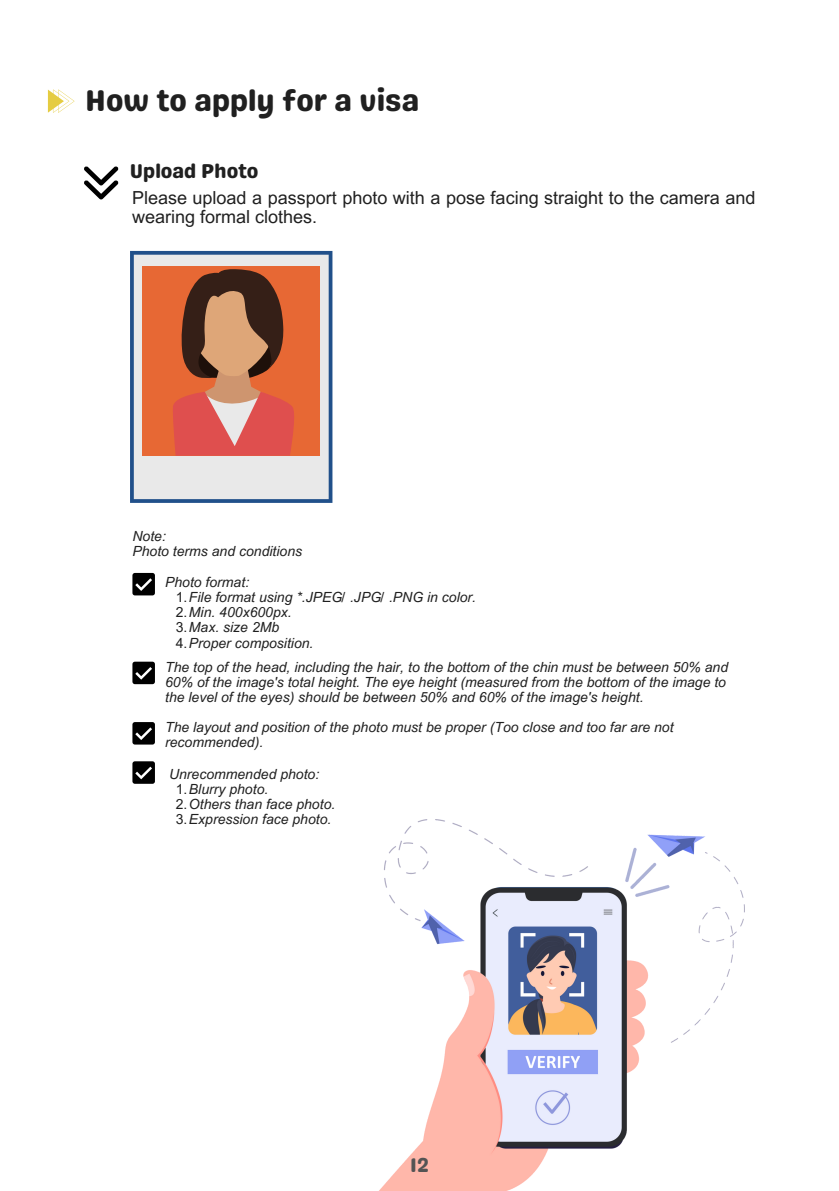
<style>
.page{position:relative;width:839px;height:1191px;background:#fff}
.page>*{position:absolute;margin:0;border:0;box-sizing:border-box;transform-origin:0 0}
.t1{font:30px "Genty Sans";color:#202020}
.t2{font:20px "Genty Sans";color:#202020}
.t3{font:20px "Genty Sans";color:#545454}
.t4{font:18px/19.6px "Arial MT Pro";color:#202020}
.t5{font:italic 14px/15.2px "Arial MT Pro";color:#202020}
.s1{font-style:normal}
</style>
<div class="page">
<svg style="left:130px;top:251px;width:202px;height:252px;background:#c1cad6"></svg>
<div style="left:142px;top:266px;width:178px;height:190px;background:#e76834"></div>
<svg style="left:173px;top:269px;width:121px;height:187px"></svg>
<svg style="left:132px;top:573px;width:23px;height:22px"></svg>
<svg style="left:132px;top:662px;width:23px;height:22px"></svg>
<svg style="left:132px;top:722px;width:23px;height:23px"></svg>
<svg style="left:132px;top:761px;width:23px;height:23px"></svg>
<img style="left:379px;top:819px;width:365px;height:372px">
<svg style="left:84px;top:166px;width:34px;height:33px"></svg>
<svg style="left:48px;top:90px;width:26px;height:22px"></svg>
<p class="t1" style="left:85px;top:82px;width:335px">How to apply for a visa</p>
<p class="t2" style="left:130px;top:159px;width:130px">Upload Photo</p>
<p class="t4" style="left:132px;top:190px;width:625px">Please upload a passport photo with a pose facing straight to the camera and wearing formal clothes.</p>
<p class="t5" style="left:132px;top:530px;width:35px">Note:</p>
<p class="t5" style="left:132px;top:545px;width:171px">Photo terms and conditions</p>
<p class="t5" style="left:165px;top:576px;width:86px">Photo format:</p>
<p class="t5" style="left:176px;top:591px;width:302px"><span class="s1">1.</span>File format using *.JPEG/ .JPG/ .PNG in color.</p>
<p class="t5" style="left:176px;top:607px;width:117px"><span class="s1">2.</span>Min. 400x600px.</p>
<p class="t5" style="left:176px;top:622px;width:105px"><span class="s1">3.</span>Max. size 2Mb</p>
<p class="t5" style="left:176px;top:637px;width:139px"><span class="s1">4.</span>Proper composition.</p>
<p class="t5" style="left:165px;top:661px;width:564px">The top of the head, including the hair, to the bottom of the chin must be between 50% and<br>60% of the image's total height. The eye height (measured from the bottom of the image to the level of the eyes) should be between 50% and 60% of the image's height.</p>
<p class="t5" style="left:165px;top:721px;width:510px">The layout and position of the photo must be proper (Too close and too far are not recommended).</p>
<p class="t5" style="left:169px;top:768px;width:152px">Unrecommended photo:</p>
<p class="t5" style="left:176px;top:783px;width:94px"><span class="s1">1.</span>Blurry photo.</p>
<p class="t5" style="left:176px;top:798px;width:161px"><span class="s1">2.</span>Others than face photo.</p>
<p class="t5" style="left:176px;top:814px;width:157px"><span class="s1">3.</span>Expression face photo.</p>
<p class="t3" style="left:410px;top:1153px;width:21px">12</p>
</div>
